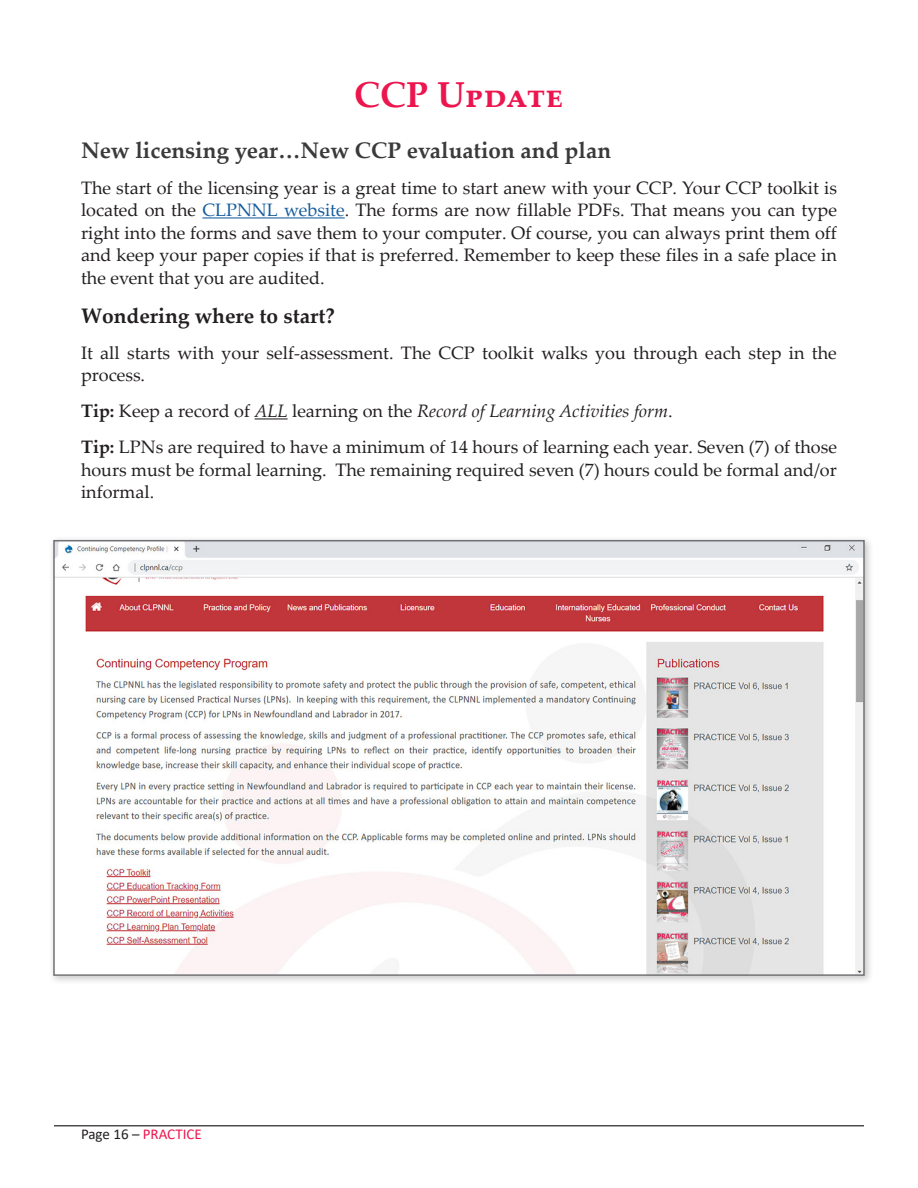
<style>
.page{position:relative;width:918px;height:1188px;background:#fff}
.page>*{position:absolute;margin:0;border:0;box-sizing:border-box;transform-origin:0 0}
.H1_-_20pt__small_cap{font:700 36px "Palatino Linotype";color:#ed154e}
.body{font:700 22.5px "Palatino Linotype";color:#3a3a3b}
.body-2{font:700 21px "Palatino Linotype";color:#231f20}
.body-3{font:18px/22.5px "Palatino Linotype";color:#231f20;text-align:justify}
.body-4{font:italic 18px "Palatino Linotype";color:#231f20}
.t1{font:15px "Calibri";color:#ed154e}
.s1{color:#175d9e}
.s2{font-weight:700;font-style:normal}
.s3{font-style:normal}
.s4{font-weight:700}
.s5{color:#231f20}
</style>
<div class="page">
<hr style="left:54px;top:1125px;width:810px;height:1px;background:#4d4d4d">
<hr style="left:202px;top:217px;width:143px;height:1px;background:#175d9e">
<hr style="left:255px;top:418px;width:33px;height:1px;background:#231f20">
<div style="left:49px;top:535px;width:825px;height:450px;background:#231f20;opacity:.25"></div>
<img style="left:56px;top:543px;width:806px;height:430px">
<div style="left:53px;top:540px;width:812px;height:436px;border:2px solid #717074"></div>
<p class="H1_-_20pt__small_cap" style="left:354px;top:70px;width:211px">CCP Update</p>
<p class="body" style="left:81px;top:134px;width:532px">New licensing year…New CCP evaluation and plan</p>
<p class="body-3" style="left:81px;top:176px;width:758px">The start of the licensing year is a great time to start anew with your CCP. Your CCP toolkit is located on the <span class="s1">CLPNNL website</span>. The forms are now fillable PDFs. That means you can type right into the forms and save them to your computer. Of course, you can always print them off and keep your paper copies if that is preferred. Remember to keep these files in a safe place in the event that you are audited.</p>
<p class="body-2" style="left:81px;top:301px;width:255px">Wondering where to start?</p>
<p class="body-3" style="left:81px;top:341px;width:757px">It all starts with your self-assessment. The CCP toolkit walks you through each step in the process.</p>
<p class="body-4" style="left:81px;top:398px;width:593px"><span class="s2">Tip:</span> <span class="s3">Keep a record of</span> ALL <span class="s3">learning on the</span> Record of Learning Activities form<span class="s3">.</span></p>
<p class="body-3" style="left:81px;top:435px;width:758px"><span class="s4">Tip:</span> LPNs are required to have a minimum of 14 hours of learning each year. Seven (7) of those hours must be formal learning. The remaining required seven (7) hours could be formal and/or informal.</p>
<p class="t1" style="left:81px;top:1124px;width:122px"><span class="s5">Page 16 –</span> PRACTICE</p>
</div>
